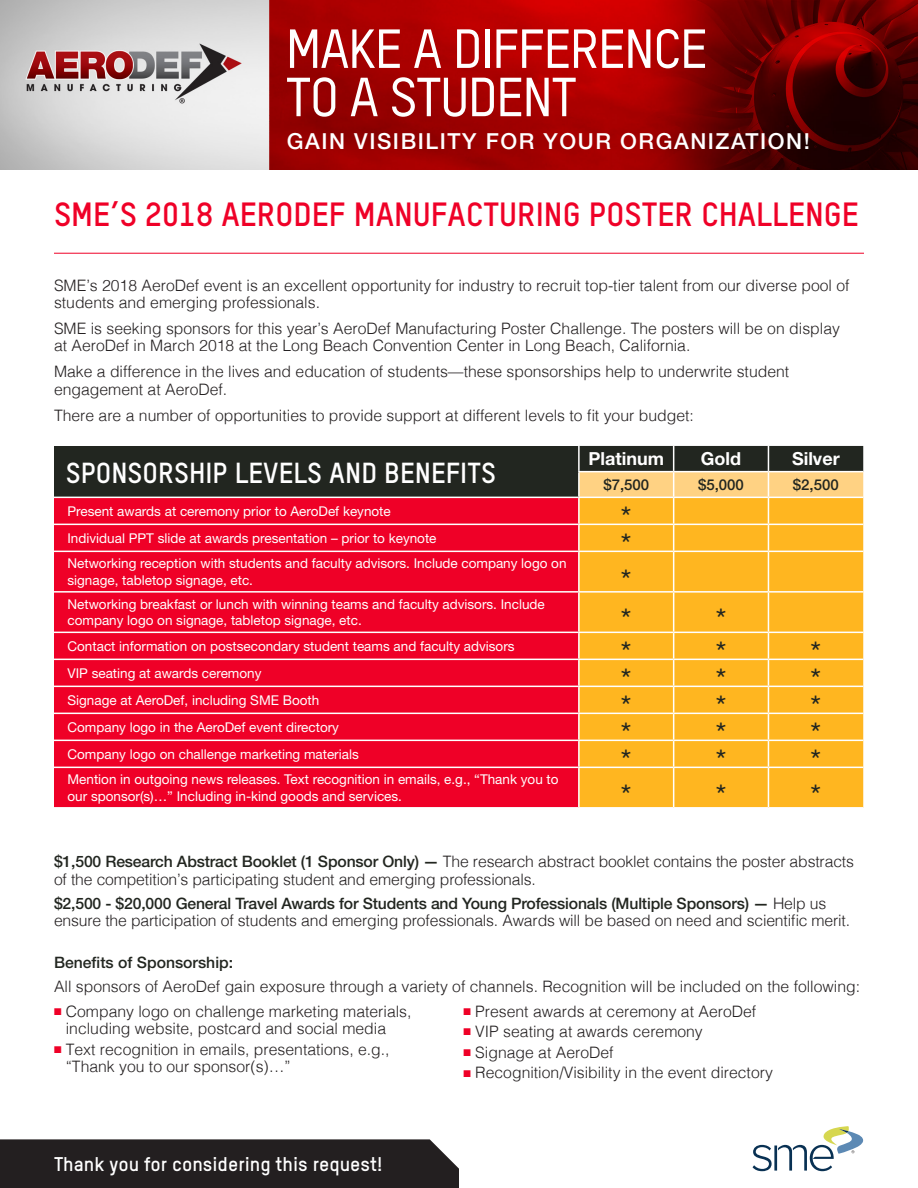
<style>
.page{position:relative;width:918px;height:1188px;background:#fff}
.page>*{position:absolute;margin:0;border:0;box-sizing:border-box;transform-origin:0 0}
.t1{font:500 54px/48.3px "Oxfam TSTARPRO";letter-spacing:-.03em;color:#fff}
.t2{font:700 33px "Oxfam TSTARPRO";color:#ef0027}
.t3{font:30px "Helvetica Neue LT Std";color:#222620}
.t4{font:700 28.5px "Oxfam TSTARPRO";color:#fff}
.t5{font:500 22.2px "Helvetica Neue LT Std";letter-spacing:.07em;color:#fff}
.t6{font:700 19.5px "Oxfam TSTARPRO";color:#fff}
.t7{font:700 18px "Helvetica Neue LT Std";color:#fff}
.t8{font:300 15.75px/17.4px "Helvetica";color:#231f20}
.t9{font:500 15.75px "Helvetica Neue LT Std";color:#222620}
.t10{font:500 15px "Helvetica Neue LT Std";color:#222620}
.t11{font:13.5px/16.2px "Helvetica Neue LT Std";color:#fff}
.s1{font-family:"Helvetica Neue LT Std";font-weight:500;color:#222620}
.s2{color:#ef0027}
</style>
<div class="page">
<hr style="left:54px;top:253px;width:810px;height:1px;background:#ef0027">
<img style="left:0;top:0;width:918px;height:170px">
<div style="left:0;top:1139px;width:459px;height:49px;background:#231f20"></div>
<div style="left:54px;top:446px;width:525px;height:51px;background:#222620"></div>
<div style="left:54px;top:498px;width:524px;height:309px;background:#ef0027"></div>
<div style="left:580px;top:552px;width:283px;height:255px;background:#ffb620"></div>
<svg style="left:54px;top:633px;width:524px;height:134px;background:#ef042b"></svg>
<hr style="left:578px;top:446px;width:2px;height:25px;background:#fff">
<hr style="left:578px;top:471px;width:96px;height:1px;background:#fff">
<hr style="left:578px;top:472px;width:2px;height:25px;background:#fff">
<svg style="left:579px;top:446px;width:284px;height:105px;background:#cb9e42"></svg>
<hr style="left:673px;top:552px;width:1px;height:39px;background:#fff">
<hr style="left:768px;top:552px;width:1px;height:39px;background:#fff">
<hr style="left:579px;top:591px;width:95px;height:2px;background:#fff">
<hr style="left:674px;top:591px;width:94px;height:2px;background:#fff">
<hr style="left:673px;top:593px;width:1px;height:39px;background:#fff">
<hr style="left:768px;top:593px;width:1px;height:39px;background:#fff">
<hr style="left:579px;top:632px;width:95px;height:1px;background:#fff">
<hr style="left:674px;top:632px;width:94px;height:1px;background:#fff">
<hr style="left:579px;top:659px;width:95px;height:1px;background:#fff">
<hr style="left:674px;top:659px;width:94px;height:1px;background:#fff">
<hr style="left:579px;top:686px;width:95px;height:1px;background:#fff">
<hr style="left:674px;top:686px;width:94px;height:1px;background:#fff">
<hr style="left:579px;top:713px;width:95px;height:1px;background:#fff">
<hr style="left:674px;top:713px;width:94px;height:1px;background:#fff">
<hr style="left:579px;top:740px;width:95px;height:1px;background:#fff">
<hr style="left:674px;top:740px;width:94px;height:1px;background:#fff">
<svg style="left:673px;top:633px;width:1px;height:134px"></svg>
<svg style="left:768px;top:633px;width:1px;height:134px"></svg>
<hr style="left:579px;top:767px;width:95px;height:1px;background:#fff">
<hr style="left:674px;top:767px;width:94px;height:1px;background:#fff">
<hr style="left:673px;top:768px;width:1px;height:39px;background:#fff">
<hr style="left:768px;top:768px;width:1px;height:39px;background:#fff">
<hr style="left:578px;top:498px;width:2px;height:26px;background:#fff">
<hr style="left:578px;top:525px;width:2px;height:26px;background:#fff">
<hr style="left:768px;top:524px;width:95px;height:1px;background:#fff">
<hr style="left:768px;top:591px;width:95px;height:2px;background:#fff">
<hr style="left:768px;top:632px;width:95px;height:1px;background:#fff">
<hr style="left:768px;top:659px;width:95px;height:1px;background:#fff">
<hr style="left:768px;top:686px;width:95px;height:1px;background:#fff">
<hr style="left:768px;top:713px;width:95px;height:1px;background:#fff">
<hr style="left:768px;top:740px;width:95px;height:1px;background:#fff">
<hr style="left:768px;top:767px;width:95px;height:1px;background:#fff">
<hr style="left:54px;top:524px;width:525px;height:1px;background:#fff">
<hr style="left:54px;top:551px;width:525px;height:1px;background:#fff">
<hr style="left:54px;top:591px;width:525px;height:2px;background:#fff">
<hr style="left:54px;top:632px;width:525px;height:1px;background:#fff">
<hr style="left:54px;top:659px;width:525px;height:1px;background:#fff">
<hr style="left:54px;top:686px;width:525px;height:1px;background:#fff">
<hr style="left:54px;top:713px;width:525px;height:1px;background:#fff">
<hr style="left:54px;top:740px;width:525px;height:1px;background:#fff">
<hr style="left:54px;top:767px;width:525px;height:1px;background:#fff">
<svg style="left:753px;top:1126px;width:110px;height:45px"></svg>
<p class="t1" style="left:286px;top:24px;width:424px">MAKE A DIFFERENCE<br>TO A STUDENT</p>
<p class="t5" style="left:287px;top:128px;width:525px">GAIN VISIBILITY FOR YOUR ORGANIZATION!</p>
<p class="t2" style="left:54px;top:194px;width:807px">SME’S 2018 AERODEF MANUFACTURING POSTER CHALLENGE</p>
<p class="t8" style="left:54px;top:275px;width:797px">SME’s 2018 AeroDef event is an excellent opportunity for industry to recruit top-tier talent from our diverse pool of students and emerging professionals.</p>
<p class="t8" style="left:54px;top:319px;width:787px">SME is seeking sponsors for this year’s AeroDef Manufacturing Poster Challenge. The posters will be on display at AeroDef in March 2018 at the Long Beach Convention Center in Long Beach, California.</p>
<p class="t8" style="left:54px;top:362px;width:737px">Make a difference in the lives and education of students—these sponsorships help to underwrite student engagement at AeroDef.</p>
<p class="t8" style="left:54px;top:405px;width:641px">There are a number of opportunities to provide support at different levels to fit your budget:</p>
<p class="t4" style="left:66px;top:456px;width:432px">SPONSORSHIP LEVELS AND BENEFITS</p>
<p class="t7" style="left:588px;top:447px;width:77px">Platinum</p>
<p class="t7" style="left:701px;top:447px;width:42px">Gold</p>
<p class="t7" style="left:792px;top:447px;width:49px">Silver</p>
<p class="t10" style="left:603px;top:476px;width:47px">$7,500</p>
<p class="t10" style="left:698px;top:476px;width:47px">$5,000</p>
<p class="t10" style="left:793px;top:476px;width:47px">$2,500</p>
<p class="t11" style="left:68px;top:503px;width:325px">Present awards at ceremony prior to AeroDef keynote</p>
<p class="t3" style="left:621px;top:500px;width:12px">*</p>
<p class="t11" style="left:68px;top:530px;width:371px">Individual PPT slide at awards presentation – prior to keynote</p>
<p class="t3" style="left:621px;top:527px;width:12px">*</p>
<p class="t11" style="left:68px;top:555px;width:501px">Networking reception with students and faculty advisors. Include company logo on signage, tabletop signage, etc.</p>
<p class="t3" style="left:621px;top:563px;width:12px">*</p>
<p class="t11" style="left:68px;top:596px;width:479px">Networking breakfast or lunch with winning teams and faculty advisors. Include company logo on signage, tabletop signage, etc.</p>
<p class="t3" style="left:621px;top:602px;width:12px">*</p>
<p class="t3" style="left:716px;top:602px;width:12px">*</p>
<p class="t11" style="left:68px;top:638px;width:449px">Contact information on postsecondary student teams and faculty advisors</p>
<p class="t3" style="left:621px;top:635px;width:12px">*</p>
<p class="t3" style="left:716px;top:635px;width:12px">*</p>
<p class="t3" style="left:811px;top:635px;width:12px">*</p>
<p class="t11" style="left:68px;top:665px;width:196px">VIP seating at awards ceremony</p>
<p class="t3" style="left:621px;top:662px;width:12px">*</p>
<p class="t3" style="left:716px;top:662px;width:12px">*</p>
<p class="t3" style="left:811px;top:662px;width:12px">*</p>
<p class="t11" style="left:68px;top:692px;width:253px">Signage at AeroDef, including SME Booth</p>
<p class="t3" style="left:621px;top:689px;width:12px">*</p>
<p class="t3" style="left:716px;top:689px;width:12px">*</p>
<p class="t3" style="left:811px;top:689px;width:12px">*</p>
<p class="t11" style="left:68px;top:719px;width:273px">Company logo in the AeroDef event directory</p>
<p class="t3" style="left:621px;top:716px;width:12px">*</p>
<p class="t3" style="left:716px;top:716px;width:12px">*</p>
<p class="t3" style="left:811px;top:716px;width:12px">*</p>
<p class="t11" style="left:68px;top:746px;width:293px">Company logo on challenge marketing materials</p>
<p class="t3" style="left:621px;top:743px;width:12px">*</p>
<p class="t3" style="left:716px;top:743px;width:12px">*</p>
<p class="t3" style="left:811px;top:743px;width:12px">*</p>
<p class="t11" style="left:68px;top:771px;width:493px">Mention in outgoing news releases. Text recognition in emails, e.g., “Thank you to our sponsor(s)…” Including in-kind goods and services.</p>
<p class="t3" style="left:621px;top:777px;width:12px">*</p>
<p class="t3" style="left:716px;top:777px;width:12px">*</p>
<p class="t3" style="left:811px;top:777px;width:12px">*</p>
<p class="t8" style="left:54px;top:852px;width:802px"><span class="s1">$1,500 Research Abstract Booklet (1 Sponsor Only) —</span> The research abstract booklet contains the poster abstracts of the competition’s participating student and emerging professionals.</p>
<p class="t8" style="left:54px;top:893px;width:798px"><span class="s1">$2,500 - $20,000 General Travel Awards for Students and Young Professionals (Multiple Sponsors) —</span> Help us ensure the participation of students and emerging professionals. Awards will be based on need and scientific merit.</p>
<p class="t9" style="left:54px;top:953px;width:181px">Benefits of Sponsorship:</p>
<p class="t8" style="left:54px;top:977px;width:808px">All sponsors of AeroDef gain exposure through a variety of channels. Recognition will be included on the following:</p>
<p class="t8" style="left:66px;top:1001px;width:347px;text-indent:-12px"><span class="s2">■</span> Company logo on challenge marketing materials, including website, postcard and social media</p>
<p class="t8" style="left:66px;top:1039px;width:325px;text-indent:-12px"><span class="s2">■</span> Text recognition in emails, presentations, e.g., “Thank you to our sponsor(s)…”</p>
<p class="t8" style="left:464px;top:1001px;width:294px"><span class="s2">■</span> Present awards at ceremony at AeroDef</p>
<p class="t8" style="left:464px;top:1022px;width:241px"><span class="s2">■</span> VIP seating at awards ceremony</p>
<p class="t8" style="left:464px;top:1042px;width:152px"><span class="s2">■</span> Signage at AeroDef</p>
<p class="t8" style="left:464px;top:1063px;width:311px"><span class="s2">■</span> Recognition/Visibility in the event directory</p>
<p class="t6" style="left:54px;top:1152px;width:330px">Thank you for considering this request!</p>
</div>
